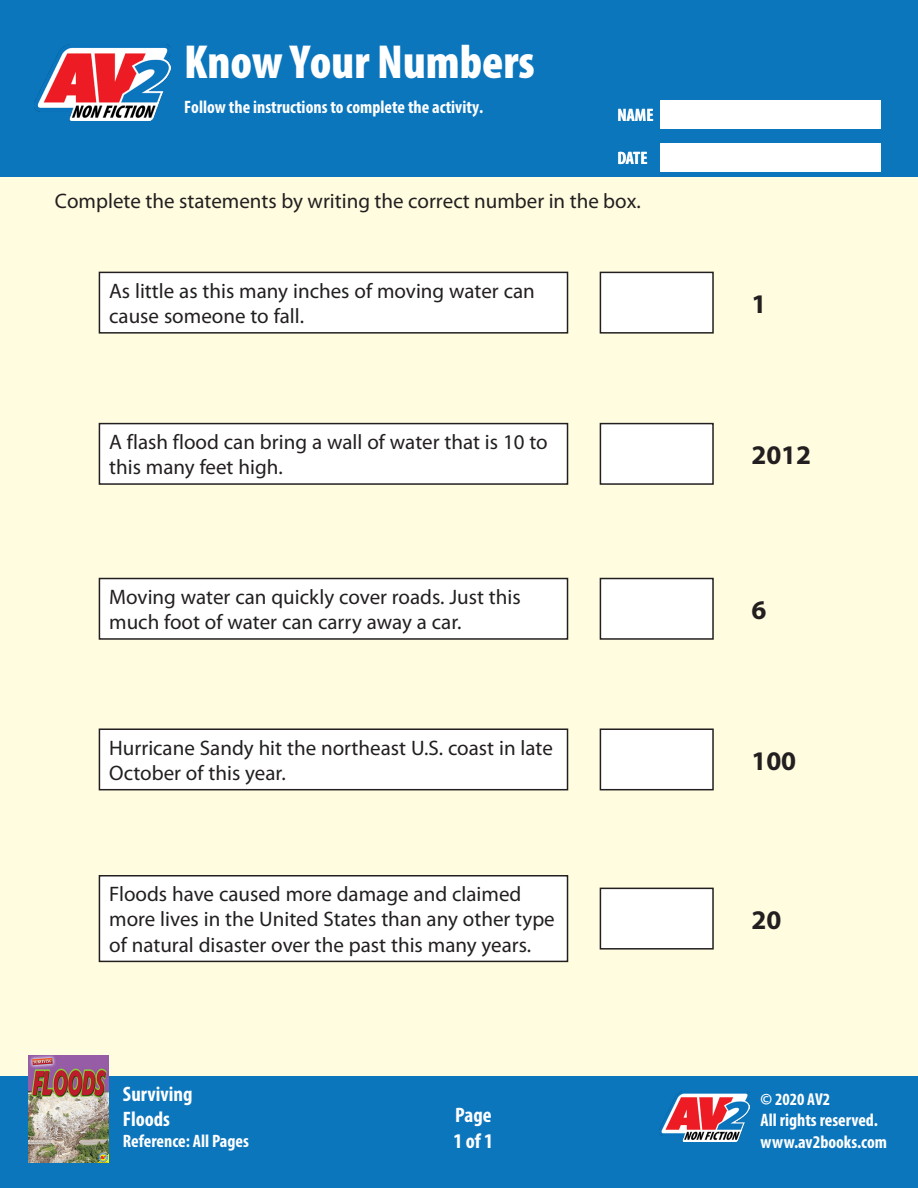
<style>
.page{position:relative;width:918px;height:1188px;background:#fff}
.page>*{position:absolute;margin:0;border:0;box-sizing:border-box;transform-origin:0 0}
.head{font:900 condensed 48px "Myriad Pro";color:#fff}
.t1{font:700 27px "Myriad Pro";color:#231f20}
.Chart_Bullet{font:21px/25.2px "Myriad Pro";color:#231f20}
.Question_no_drop{font:21px "Myriad Pro";color:#231f20}
.t2{font:700 condensed 21px "Myriad Pro";color:#fff}
.description{font:700 condensed 18px/21.6px "Myriad Pro";color:#fff}
.t3{font:700 condensed 17.25px "Myriad Pro";color:#fff}
</style>
<div class="page">
<div style="left:0;top:156px;width:918px;height:935px;background:#fffce0"></div>
<div style="left:0;top:0;width:918px;height:177px;background:#0c76bd"></div>
<div style="left:0;top:1076px;width:918px;height:112px;background:#0c76bd"></div>
<img style="left:29px;top:1056px;width:80px;height:106px">
<div style="left:660px;top:100px;width:220px;height:29px;background:#fff"></div>
<div style="left:660px;top:143px;width:220px;height:29px;background:#fff"></div>
<div style="left:99px;top:424px;width:469px;height:60px;background:#fff"></div>
<div style="left:99px;top:423px;width:469px;height:62px;border:2px solid #231f20"></div>
<div style="left:99px;top:579px;width:469px;height:60px;background:#fff"></div>
<div style="left:99px;top:578px;width:469px;height:62px;border:2px solid #231f20"></div>
<div style="left:99px;top:729px;width:469px;height:61px;background:#fff"></div>
<div style="left:99px;top:728px;width:469px;height:62px;border:2px solid #231f20"></div>
<div style="left:99px;top:876px;width:469px;height:85px;background:#fff"></div>
<div style="left:99px;top:875px;width:469px;height:87px;border:2px solid #231f20"></div>
<div style="left:99px;top:272px;width:469px;height:61px;background:#fff"></div>
<div style="left:99px;top:272px;width:469px;height:62px;border:2px solid #231f20"></div>
<div style="left:600px;top:272px;width:113px;height:61px;background:#fff"></div>
<div style="left:600px;top:272px;width:114px;height:62px;border:2px solid #231f20"></div>
<div style="left:600px;top:424px;width:113px;height:60px;background:#fff"></div>
<div style="left:600px;top:423px;width:114px;height:62px;border:2px solid #231f20"></div>
<div style="left:600px;top:579px;width:113px;height:60px;background:#fff"></div>
<div style="left:600px;top:578px;width:114px;height:62px;border:2px solid #231f20"></div>
<div style="left:600px;top:729px;width:113px;height:61px;background:#fff"></div>
<div style="left:600px;top:728px;width:114px;height:62px;border:2px solid #231f20"></div>
<div style="left:600px;top:888px;width:113px;height:61px;background:#fff"></div>
<div style="left:600px;top:888px;width:114px;height:62px;border:2px solid #231f20"></div>
<img style="left:34px;top:44px;width:136px;height:76px">
<img style="left:659px;top:1091px;width:90px;height:51px">
<p class="head" style="left:184px;top:31px;width:352px">Know Your Numbers</p>
<p class="description" style="left:184px;top:96px;width:300px">Follow the instructions to complete the activity.</p>
<p class="description" style="left:617px;top:104px;width:38px">NAME</p>
<p class="description" style="left:617px;top:147px;width:32px">DATE</p>
<p class="Question_no_drop" style="left:55px;top:188px;width:587px">Complete the statements by writing the correct number in the box.</p>
<p class="Chart_Bullet" style="left:109px;top:278px;width:427px">As little as this many inches of moving water can cause someone to fall.</p>
<p class="Chart_Bullet" style="left:109px;top:429px;width:440px">A flash flood can bring a wall of water that is 10 to this many feet high.</p>
<p class="Chart_Bullet" style="left:109px;top:584px;width:413px">Moving water can quickly cover roads. Just this much foot of water can carry away a car.</p>
<p class="Chart_Bullet" style="left:109px;top:735px;width:445px">Hurricane Sandy hit the northeast U.S. coast in late</p>
<p class="Chart_Bullet" style="left:109px;top:760px;width:178px">October of this year.</p>
<p class="Chart_Bullet" style="left:109px;top:881px;width:447px">Floods have caused more damage and claimed more lives in the United States than any other type of natural disaster over the past this many years.</p>
<p class="t2" style="left:123px;top:1081px;width:71px">Surviving</p>
<p class="t2" style="left:123px;top:1106px;width:49px">Floods</p>
<p class="description" style="left:123px;top:1130px;width:128px">Reference: All Pages</p>
<p class="t2" style="left:455px;top:1102px;width:38px">Page</p>
<p class="t2" style="left:454px;top:1127px;width:41px">1 of 1</p>
<p class="t1" style="left:751px;top:286px;width:16px">1</p>
<p class="t1" style="left:751px;top:437px;width:61px">2012</p>
<p class="t1" style="left:751px;top:592px;width:16px">6</p>
<p class="t1" style="left:751px;top:743px;width:46px">100</p>
<p class="t1" style="left:751px;top:902px;width:31px">20</p>
<p class="t3" style="left:761px;top:1088px;width:71px">© 2020 AV2</p>
<p class="description" style="left:761px;top:1109px;width:128px">All rights reserved. www.av2books.com</p>
</div>
